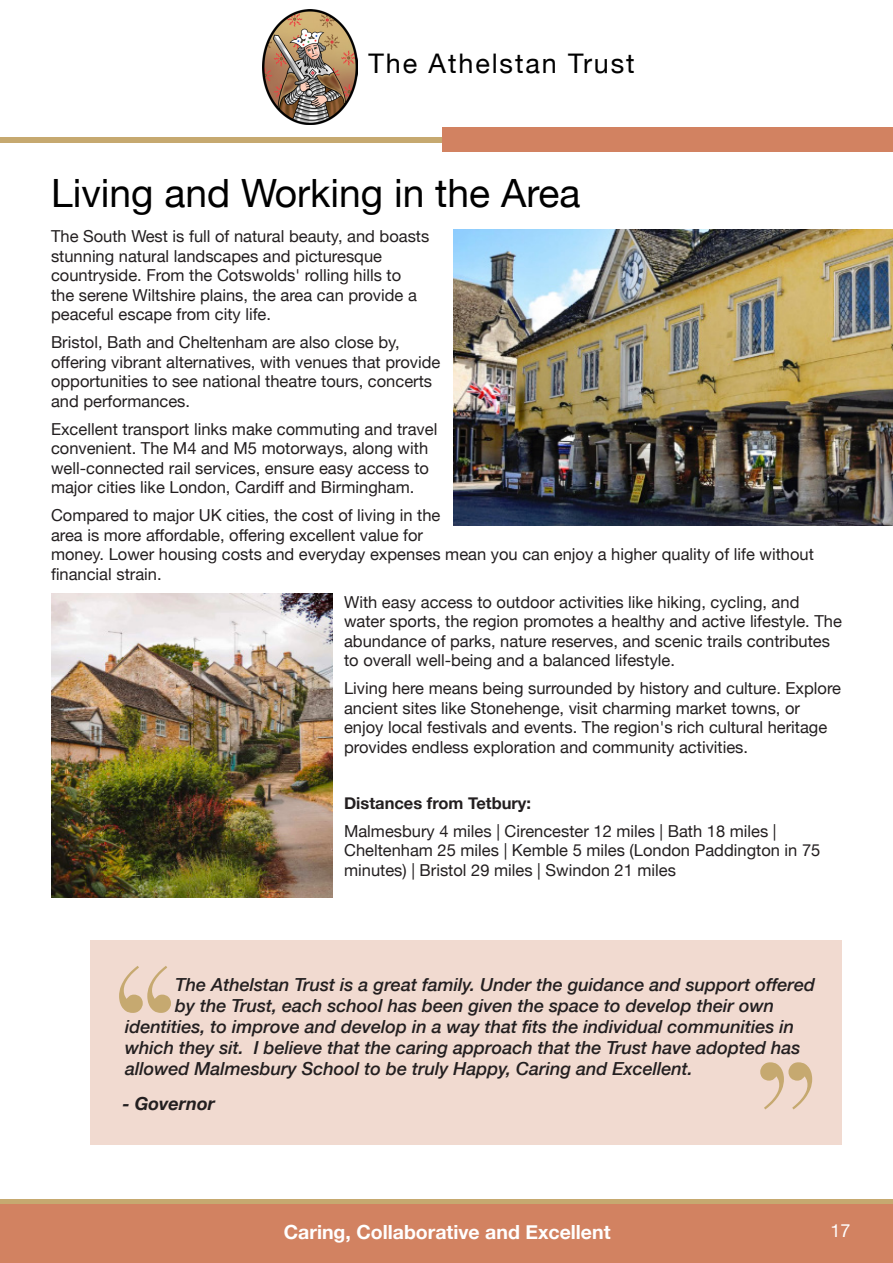
<style>
.page{position:relative;width:893px;height:1263px;background:#fff}
.page>*{position:absolute;margin:0;border:0;box-sizing:border-box;transform-origin:0 0}
.t1{font:39px "Helvetica Neue";color:#000}
.t2{font:27px "Helvetica Neue";letter-spacing:.07em;color:#000}
.t3{font:700 19.5px "Helvetica Neue";color:#fff}
.t4{font:italic 500 18px "Helvetica Neue";color:#231f20}
.t5{font:italic 700 18px "Helvetica Neue";color:#231f20}
.t6{font:18px "Helvetica Neue";color:#fff}
.t7{font:16.5px/19.5px "Helvetica Neue";color:#231f20}
.t8{font:700 16.5px "Helvetica Neue";color:#231f20}
</style>
<div class="page">
<div style="left:0;top:1201px;width:893px;height:62px;background:#d28261"></div>
<div style="left:0;top:1199px;width:893px;height:5px;background:#c6a970"></div>
<img style="left:262px;top:9px;width:96px;height:116px">
<div style="left:0;top:137px;width:893px;height:6px;background:#c6a970"></div>
<div style="left:442px;top:128px;width:451px;height:24px;background:#d28261"></div>
<img style="left:454px;top:230px;width:439px;height:295px">
<img style="left:51px;top:593px;width:281px;height:305px">
<div style="left:91px;top:940px;width:751px;height:204px;background:#f1dad0"></div>
<svg style="left:119px;top:966px;width:52px;height:47px"></svg>
<svg style="left:760px;top:1062px;width:52px;height:47px"></svg>
<h2 class="t2" style="left:369px;top:44px;width:268px">The Athelstan Trust</h2>
<p class="t1" style="left:51px;top:165px;width:531px">Living and Working in the Area</p>
<p class="t7" style="left:51px;top:228px;width:380px">The South West is full of natural beauty, and boasts stunning natural landscapes and picturesque countryside. From the Cotswolds' rolling hills to<br>the serene Wiltshire plains, the area can provide a peaceful escape from city life.</p>
<p class="t7" style="left:51px;top:334px;width:391px">Bristol, Bath and Cheltenham are also close by, offering vibrant alternatives, with venues that provide opportunities to see national theatre tours, concerts and performances.</p>
<p class="t7" style="left:51px;top:420px;width:388px">Excellent transport links make commuting and travel convenient. The M4 and M5 motorways, along with well-connected rail services, ensure easy access to major cities like London, Cardiff and Birmingham.</p>
<p class="t7" style="left:51px;top:507px;width:764px">Compared to major UK cities, the cost of living in the<br>area is more affordable, offering excellent value for<br>money. Lower housing costs and everyday expenses mean you can enjoy a higher quality of life without financial strain.</p>
<p class="t7" style="left:344px;top:593px;width:499px">With easy access to outdoor activities like hiking, cycling, and water sports, the region promotes a healthy and active lifestyle. The abundance of parks, nature reserves, and scenic trails contributes to overall well-being and a balanced lifestyle.</p>
<p class="t7" style="left:344px;top:680px;width:498px">Living here means being surrounded by history and culture. Explore ancient sites like Stonehenge, visit charming market towns, or enjoy local festivals and events. The region's rich cultural heritage provides endless exploration and community activities.</p>
<p class="t8" style="left:344px;top:790px;width:188px">Distances from Tetbury:</p>
<p class="t7" style="left:344px;top:822px;width:478px">Malmesbury 4 miles | Cirencester 12 miles | Bath 18 miles |<br>Cheltenham 25 miles | Kemble 5 miles (London Paddington in 75 minutes) | Bristol 29 miles | Swindon 21 miles</p>
<p class="t4" style="left:175px;top:969px;width:641px">The Athelstan Trust is a great family. Under the guidance and support offered</p>
<p class="t4" style="left:175px;top:990px;width:600px">by the Trust, each school has been given the space to develop their own</p>
<p class="t4" style="left:125px;top:1011px;width:671px">identities, to improve and develop in a way that fits the individual communities in</p>
<p class="t4" style="left:125px;top:1032px;width:677px">which they sit. I believe that the caring approach that the Trust have adopted has</p>
<p class="t4" style="left:125px;top:1053px;width:569px">allowed Malmesbury School to be truly Happy, Caring and Excellent.</p>
<p class="t5" style="left:122px;top:1089px;width:94px">- Governor</p>
<p class="t3" style="left:284px;top:1217px;width:328px">Caring, Collaborative and Excellent</p>
<p class="t6" style="left:830px;top:1218px;width:22px">17</p>
</div>
